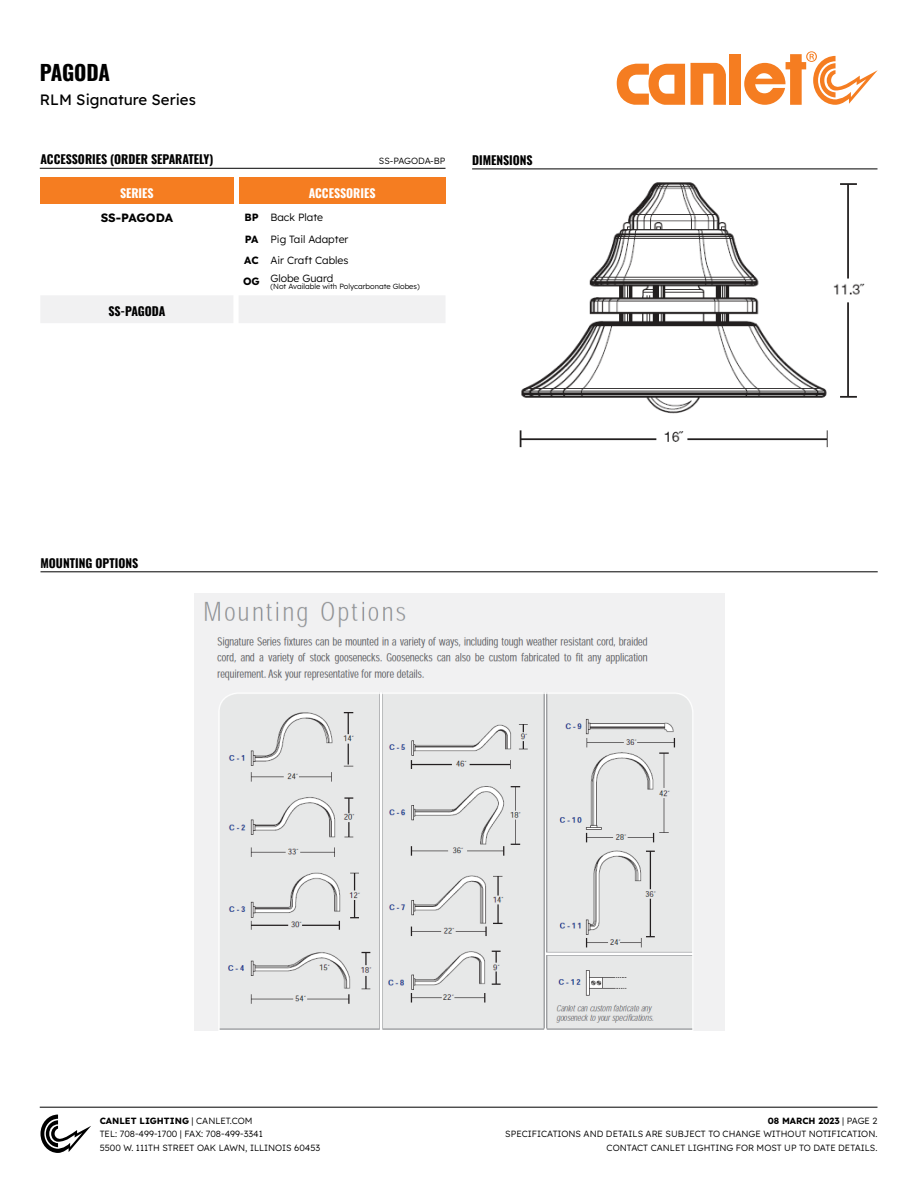
<style>
.page{position:relative;width:918px;height:1188px;background:#fff}
.page>*{position:absolute;margin:0;border:0;box-sizing:border-box;transform-origin:0 0}
.t1{font:700 21px "Oswald";letter-spacing:-.01em;color:#000}
.t2{font:15px "Lexend Deca";color:#000}
.t3{font:700 12px "Oswald";color:#000}
.t4{font:700 12px "Oswald";color:#fff}
.t5{font:700 12px "Lexend Deca";letter-spacing:-.01em;color:#000}
.t6{font:300 10.5px/21.8px "Lexend Deca";color:#000}
.t7{font:300 9px/13.5px "Lexend Deca";color:#000}
.t8{font:300 7.5px "Lexend Deca";color:#000}
.s1{font-weight:700}
</style>
<div class="page">
<hr style="left:40px;top:1107px;width:838px;height:1px;background:#000">
<svg style="left:40px;top:1114px;width:51px;height:39px"></svg>
<svg style="left:617px;top:64px;width:68px;height:41px"></svg>
<svg style="left:691px;top:63px;width:35px;height:42px"></svg>
<div style="left:729px;top:54px;width:12px;height:51px;background:#f57d21"></div>
<svg style="left:744px;top:51px;width:134px;height:54px"></svg>
<img style="left:519px;top:182px;width:346px;height:266px">
<hr style="left:472px;top:169px;width:406px;height:1px;background:#000">
<hr style="left:40px;top:168px;width:406px;height:1px;background:#000">
<div style="left:40px;top:178px;width:193px;height:26px;background:#f57d21"></div>
<div style="left:239px;top:178px;width:207px;height:26px;background:#f57d21"></div>
<div style="left:41px;top:296px;width:404px;height:27px;background:#f1f1f2"></div>
<hr style="left:40px;top:572px;width:838px;height:1px;background:#000">
<img style="left:194px;top:593px;width:530px;height:437px">
<h1 class="t1" style="left:40px;top:54px;width:72px">PAGODA</h1>
<h2 class="t2" style="left:40px;top:89px;width:158px">RLM Signature Series</h2>
<h3 class="t3" style="left:40px;top:149px;width:174px">ACCESSORIES (ORDER SEPARATELY)</h3>
<h3 class="t3" style="left:472px;top:149px;width:62px">DIMENSIONS</h3>
<h3 class="t4" style="left:120px;top:183px;width:35px">SERIES</h3>
<h3 class="t4" style="left:309px;top:183px;width:68px">ACCESSORIES</h3>
<h3 class="t5" style="left:101px;top:209px;width:74px">SS-PAGODA</h3>
<p class="t6" style="left:244px;top:206px;width:106px"><span class="s1">BP</span> Back Plate<br><span class="s1">PA</span> Pig Tail Adapter<br><span class="s1">AC</span></p>
<p class="t7" style="left:379px;top:154px;width:68px">SS-PAGODA-BP</p>
<p class="t6" style="left:243px;top:251px;width:107px;line-height:17.5px;text-indent:27px">Air Craft Cables<br><span class="s1">OG</span> Globe Guard</p>
<p class="t8" style="left:270px;top:281px;width:151px">(Not Available with Polycarbonate Globes)</p>
<h3 class="t3" style="left:108px;top:301px;width:58px">SS-PAGODA</h3>
<h3 class="t3" style="left:40px;top:552px;width:99px">MOUNTING OPTIONS</h3>
<p class="t7" style="left:100px;top:1113px;width:222px"><span class="s1">CANLET LIGHTING</span> | CANLET.COM<br>TEL: 708-499-1700 | FAX: 708-499-3341<br>5500 W. 111TH STREET OAK LAWN, ILLINOIS 60453</p>
<p class="t7" style="left:505px;top:1113px;width:374px;text-align:right"><span class="s1">08 MARCH 2023</span> | PAGE 2<br>SPECIFICATIONS AND DETAILS ARE SUBJECT TO CHANGE WITHOUT NOTIFICATION.<br>CONTACT CANLET LIGHTING FOR MOST UP TO DATE DETAILS.</p>
</div>
